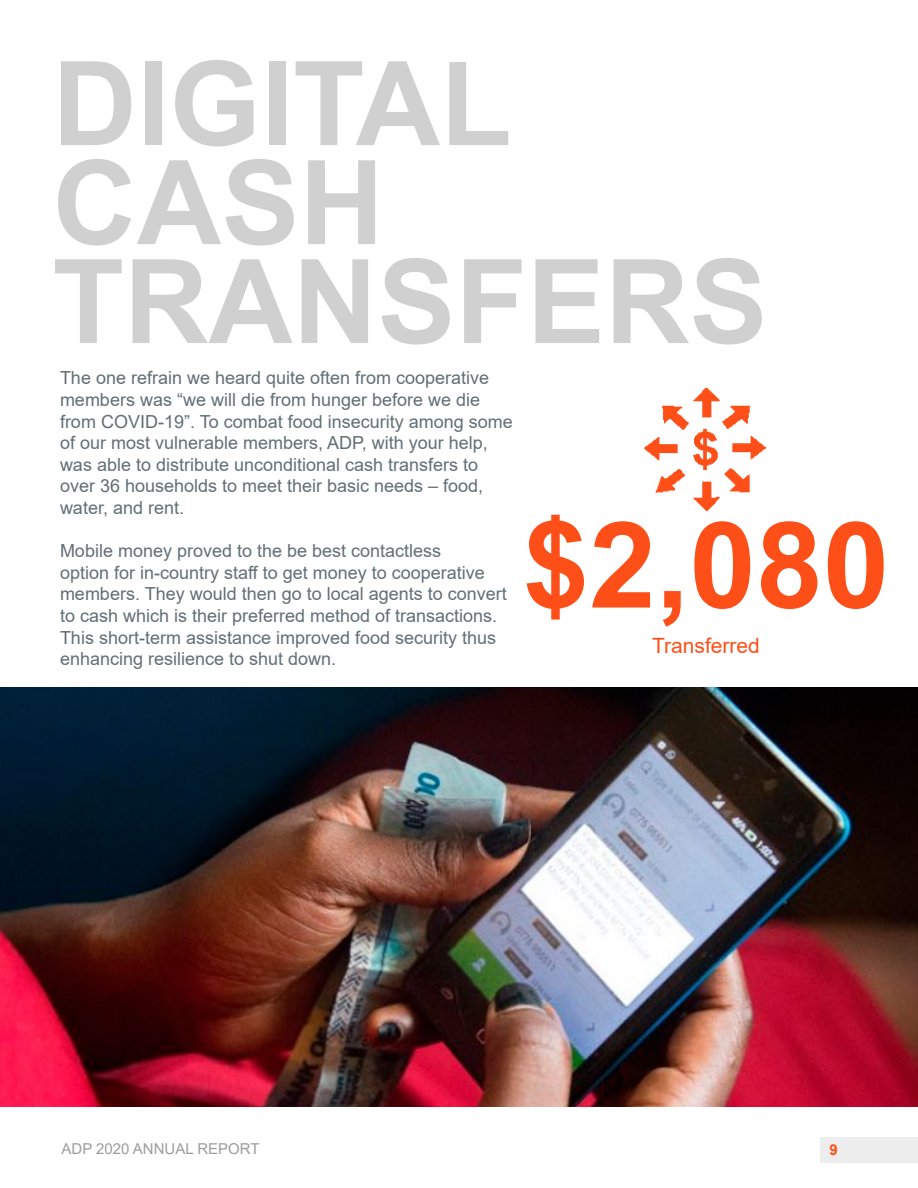
<style>
.page{position:relative;width:918px;height:1188px;background:#fff}
.page>*{position:absolute;margin:0;border:0;box-sizing:border-box;transform-origin:0 0}
.t1{font:700 120px "Arial";color:#ff4f18}
.t2{font:700 117px/99px "Arial";color:#d0d0d0}
.t3{font:21px "Arial";color:#ff4f18}
.t4{font:18px/21.6px "Arial";color:#626f75}
.t5{font:15px "Arial";color:#9d9d9c}
.t6{font:700 15px "Arial";color:#ff4f18}
</style>
<div class="page">
<div style="left:820px;top:1137px;width:98px;height:25px;background:#ededed"></div>
<img style="left:643px;top:387px;width:123px;height:125px">
<img style="left:0;top:687px;width:918px;height:420px">
<h2 class="t2" style="left:53px;top:56px;width:716px">DIGITAL<br>CASH<br>TRANSFERS</h2>
<p class="t4" style="left:60px;top:367px;width:454px">The one refrain we heard quite often from cooperative members was “we will die from hunger before we die from COVID-19”. To combat food insecurity among some of our most vulnerable members, ADP, with your help, was able to distribute unconditional cash transfers to over 36 households to meet their basic needs – food, water, and rent.</p>
<p class="t4" style="left:60px;top:540px;width:448px">Mobile money proved to the be best contactless<br>option for in-country staff to get money to cooperative members. They would then go to local agents to convert to cash which is their preferred method of transactions.<br>This short-term assistance improved food security thus enhancing resilience to shut down.</p>
<h1 class="t1" style="left:523px;top:481px;width:368px">$2,080</h1>
<p class="t3" style="left:652px;top:632px;width:109px">Transferred</p>
<p class="t5" style="left:62px;top:1138px;width:200px">ADP 2020 ANNUAL REPORT</p>
<p class="t6" style="left:829px;top:1139px;width:10px">9</p>
</div>
